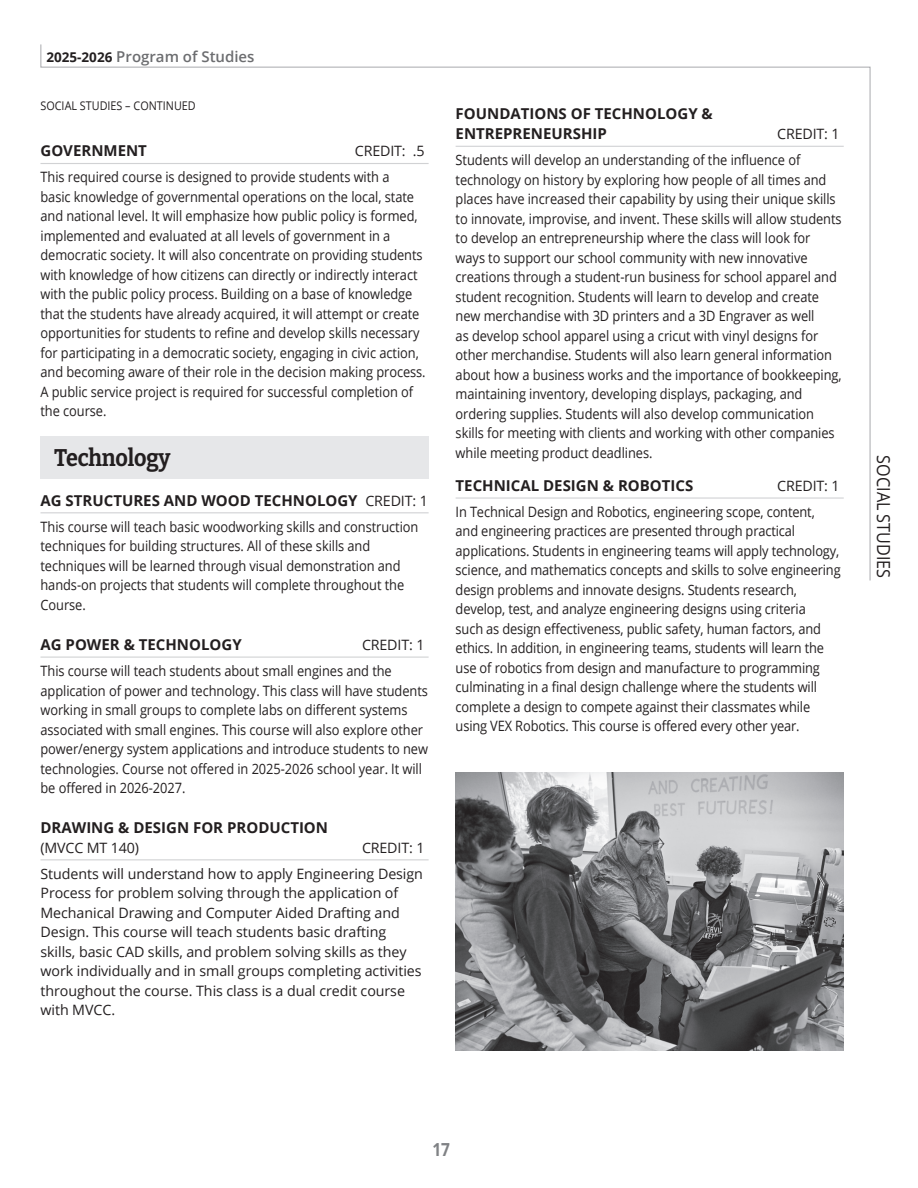
<style>
.page{position:relative;width:918px;height:1188px;background:#fff}
.page>*{position:absolute;margin:0;border:0;box-sizing:border-box;transform-origin:0 0}
.t1{font:100 24px "Bitter";letter-spacing:-.01em;color:#231f20;scale:.9 1}
.t2{font:18px "Open Sans";color:#231f20;scale:.9 1}
.t3{font:700 18px "Open Sans";color:#808285;scale:.86 1}
.t4{font:700 15px/19.5px "Open Sans";color:#231f20}
.t5{font:600 15px "Open Sans";color:#6c6d70}
.t6{font:14.25px/19.5px "Open Sans";letter-spacing:-.005em;color:#231f20;scale:.9 1}
.t7{font:14.25px/19.5px "Open Sans";letter-spacing:-.005em;color:#231f20}
.t8{font:12px "Open Sans";color:#231f20;scale:.9 1}
.s1{font-weight:700;font-size:13.5px;color:#231f20}
.s2{font-weight:400;font-size:14.25px}
</style>
<div class="page">
<img style="left:456px;top:772px;width:388px;height:279px">
<svg style="left:40px;top:44px;width:831px;height:537px"></svg>
<hr style="left:40px;top:163px;width:389px;height:1px;background:#d1d2d4">
<div style="left:40px;top:437px;width:389px;height:42px;background:#e6e7e9"></div>
<hr style="left:40px;top:512px;width:389px;height:1px;background:#d1d2d4">
<hr style="left:40px;top:657px;width:389px;height:1px;background:#d1d2d4">
<hr style="left:40px;top:859px;width:389px;height:1px;background:#d1d2d4">
<hr style="left:456px;top:146px;width:388px;height:1px;background:#d1d2d4">
<hr style="left:456px;top:497px;width:388px;height:2px;background:#d1d2d4">
<p class="t5" style="left:46px;top:46px;width:210px"><span class="s1">2025-2026</span> Program of Studies</p>
<p class="t8" style="left:40px;top:98px;width:174px">SOCIAL STUDIES – CONTINUED</p>
<p class="t4" style="left:40px;top:141px;width:108px">GOVERNMENT</p>
<p class="t7" style="left:40px;top:138px;width:386px;line-height:26.2px;text-indent:314px">CREDIT: .5<br>This required course is designed to provide students with a</p>
<p class="t6" style="left:40px;top:187px;width:430px">basic knowledge of governmental operations on the local, state and national level. It will emphasize how public policy is formed, implemented and evaluated at all levels of government in a democratic society. It will also concentrate on providing students with knowledge of how citizens can directly or indirectly interact with the public policy process. Building on a base of knowledge that the students have already acquired, it will attempt or create opportunities for students to refine and develop skills necessary for participating in a democratic society, engaging in civic action, and becoming aware of their role in the decision making process.<br>A public service project is required for successful completion of the course.</p>
<h1 class="t1" style="left:54px;top:442px;width:131px">Technology</h1>
<p class="t4" style="left:40px;top:490px;width:389px">AG STRUCTURES AND WOOD TECHNOLOGY <span class="s2">CREDIT: 1</span></p>
<p class="t6" style="left:40px;top:516px;width:421px">This course will teach basic woodworking skills and construction techniques for building structures. All of these skills and techniques will be learned through visual demonstration and hands-on projects that students will complete throughout the Course.</p>
<p class="t4" style="left:40px;top:634px;width:203px">AG POWER &amp; TECHNOLOGY</p>
<p class="t7" style="left:40px;top:631px;width:386px;line-height:26.2px;text-indent:322px">CREDIT: 1<br>This course will teach students about small engines and the</p>
<p class="t6" style="left:40px;top:680px;width:432px">application of power and technology. This class will have students working in small groups to complete labs on different systems associated with small engines. This course will also explore other power/energy system applications and introduce students to new technologies. Course not offered in 2025-2026 school year. It will be offered in 2026-2027.</p>
<p class="t4" style="left:40px;top:817px;width:289px">DRAWING &amp; DESIGN FOR PRODUCTION</p>
<p class="t7" style="left:40px;top:837px;width:100px">(MVCC MT 140)</p>
<p class="t7" style="left:40px;top:834px;width:386px;line-height:26.2px;text-align:right">CREDIT: 1<br>Students will understand how to apply Engineering Design</p>
<p class="t7" style="left:40px;top:883px;width:383px">Process for problem solving through the application of Mechanical Drawing and Computer Aided Drafting and Design. This course will teach students basic drafting skills, basic CAD skills, and problem solving skills as they work individually and in small groups completing activities throughout the course. This class is a dual credit course with MVCC.</p>
<p class="t4" style="left:456px;top:104px;width:259px">FOUNDATIONS OF TECHNOLOGY &amp;<br>ENTREPRENEURSHIP</p>
<p class="t7" style="left:456px;top:120px;width:386px;line-height:26.2px;text-indent:322px">CREDIT: 1<br>Students will develop an understanding of the influence of</p>
<p class="t6" style="left:456px;top:169px;width:430px">technology on history by exploring how people of all times and places have increased their capability by using their unique skills to innovate, improvise, and invent. These skills will allow students to develop an entrepreneurship where the class will look for ways to support our school community with new innovative creations through a student-run business for school apparel and student recognition. Students will learn to develop and create new merchandise with 3D printers and a 3D Engraver as well<br>as develop school apparel using a cricut with vinyl designs for other merchandise. Students will also learn general information about how a business works and the importance of bookkeeping, maintaining inventory, developing displays, packaging, and ordering supplies. Students will also develop communication skills for meeting with clients and working with other companies while meeting product deadlines.</p>
<p class="t4" style="left:456px;top:475px;width:239px">TECHNICAL DESIGN &amp; ROBOTICS</p>
<p class="t7" style="left:456px;top:472px;width:386px;line-height:26.2px;text-indent:322px">CREDIT: 1<br>In Technical Design and Robotics, engineering scope, content,</p>
<p class="t6" style="left:456px;top:521px;width:429px">and engineering practices are presented through practical applications. Students in engineering teams will apply technology, science, and mathematics concepts and skills to solve engineering design problems and innovate designs. Students research, develop, test, and analyze engineering designs using criteria<br>such as design effectiveness, public safety, human factors, and ethics. In addition, in engineering teams, students will learn the use of robotics from design and manufacture to programming culminating in a final design challenge where the students will complete a design to compete against their classmates while using VEX Robotics. This course is offered every other year.</p>
<p class="t2" style="left:896px;top:455px;width:138px;rotate:90deg">SOCIAL STUDIES</p>
<p class="t3" style="left:432px;top:1137px;width:22px">17</p>
</div>
